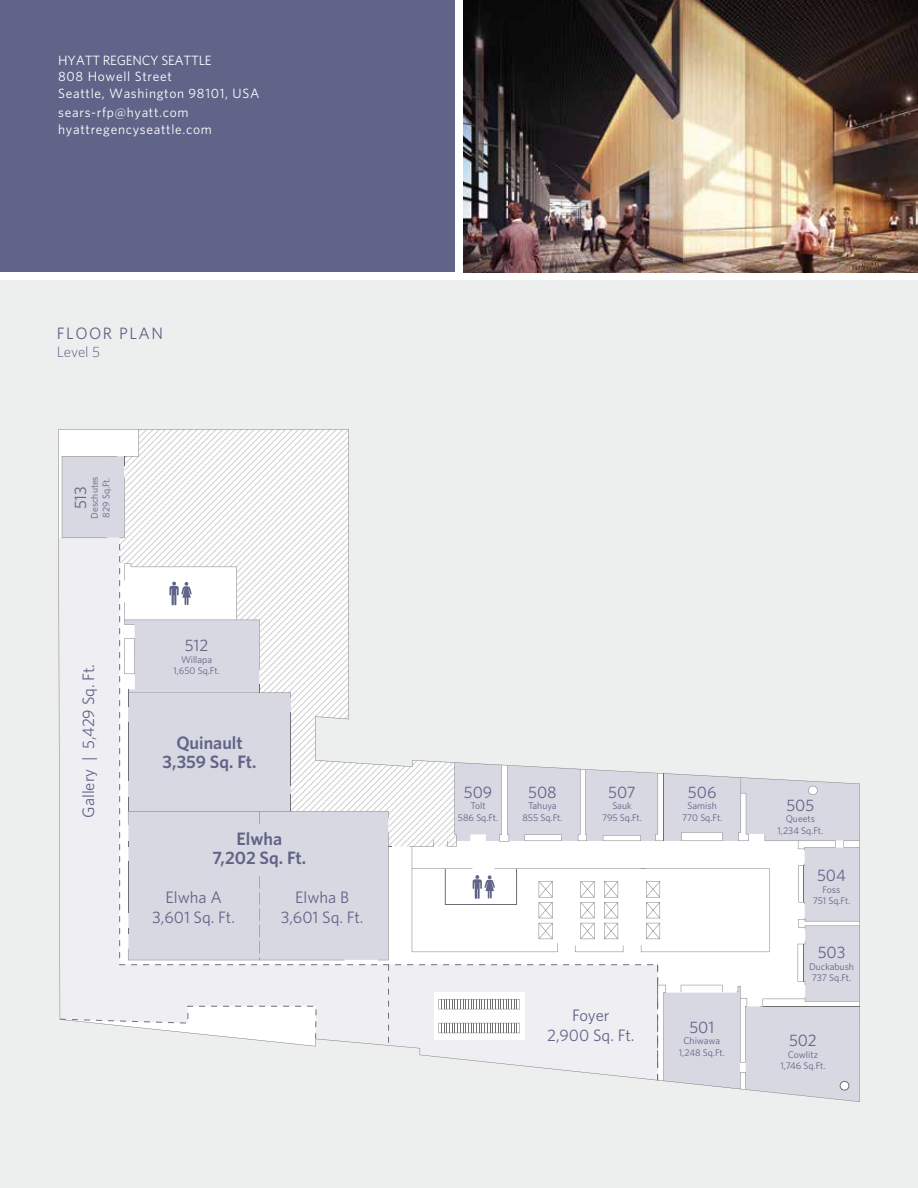
<style>
.page{position:relative;width:918px;height:1188px;background:#fff}
.page>*{position:absolute;margin:0;border:0;box-sizing:border-box;transform-origin:0 0}
.t1{font:600 18px/19.4px "Whitney";color:#606488;text-align:center}
.t2{font:16.65px/20px "Whitney";color:#606488;text-align:center}
.t3{font:16.5px "Whitney";letter-spacing:.09em;color:#606488}
.t4{font:300 15px "Whitney";color:#606488}
.t5{font:13.5px/16.5px "Whitney";letter-spacing:.05em;color:#fff}
.t6{font:9.75px/11.7px "Whitney";color:#606488;text-align:center}
</style>
<div class="page">
<div style="left:0;top:283px;width:918px;height:905px;background:#edeeee"></div>
<div style="left:0;top:0;width:455px;height:272px;background:#606488"></div>
<img style="left:463px;top:0;width:455px;height:272px">
<svg style="left:59px;top:429px;width:801px;height:672px"></svg>
<h3 class="t5" style="left:58px;top:52px;width:203px">HYATT REGENCY SEATTLE<br>808 Howell Street<br>Seattle, Washington 98101, USA</h3>
<h3 class="t5" style="left:58px;top:104px;width:155px">sears-rfp@hyatt.com hyattregencyseattle.com</h3>
<h3 class="t3" style="left:57px;top:324px;width:108px">FLOOR PLAN</h3>
<h3 class="t4" style="left:57px;top:343px;width:45px">Level 5</h3>
<h2 class="t2" style="left:70px;top:509px;width:25px;rotate:-90deg">513</h2>
<p class="t6" style="left:88px;top:519px;width:44px;text-align:left;rotate:-90deg">Deschutes<br>829 Sq.Ft.</p>
<h2 class="t2" style="left:78px;top:818px;width:155px;rotate:-90deg">Gallery | 5,429 Sq. Ft.</h2>
<h2 class="t2" style="left:185px;top:635px;width:25px">512</h2>
<p class="t6" style="left:173px;top:653px;width:48px">Willapa<br>1,650 Sq.Ft.</p>
<h1 class="t1" style="left:163px;top:733px;width:96px">Quinault<br>3,359 Sq. Ft.</h1>
<h1 class="t1" style="left:212px;top:828px;width:95px">Elwha<br>7,202 Sq. Ft.</h1>
<h2 class="t2" style="left:152px;top:887px;width:84px">Elwha A<br>3,601 Sq. Ft.</h2>
<h2 class="t2" style="left:281px;top:887px;width:84px">Elwha B<br>3,601 Sq. Ft.</h2>
<h2 class="t2" style="left:464px;top:782px;width:30px">509</h2>
<p class="t6" style="left:458px;top:800px;width:42px">Tolt<br>586 Sq.Ft.</p>
<h2 class="t2" style="left:528px;top:782px;width:30px">508</h2>
<p class="t6" style="left:522px;top:800px;width:42px">Tahuya<br>855 Sq.Ft.</p>
<h2 class="t2" style="left:688px;top:782px;width:30px">506</h2>
<p class="t6" style="left:682px;top:800px;width:42px">Samish<br>770 Sq.Ft.</p>
<h2 class="t2" style="left:608px;top:782px;width:29px">507</h2>
<p class="t6" style="left:602px;top:800px;width:41px">Sauk<br>795 Sq.Ft.</p>
<h2 class="t2" style="left:786px;top:794px;width:29px">505</h2>
<p class="t6" style="left:777px;top:813px;width:47px">Queets<br>1,234 Sq.Ft.</p>
<h2 class="t2" style="left:817px;top:865px;width:30px">504</h2>
<p class="t6" style="left:813px;top:883px;width:39px">Foss<br>751 Sq.Ft.</p>
<h2 class="t2" style="left:818px;top:942px;width:29px">503</h2>
<p class="t6" style="left:809px;top:960px;width:47px;text-align:left">Duckabush<br>737 Sq.Ft.</p>
<h2 class="t2" style="left:547px;top:1005px;width:89px">Foyer<br>2,900 Sq. Ft.</h2>
<h2 class="t2" style="left:689px;top:1017px;width:26px">501</h2>
<p class="t6" style="left:679px;top:1035px;width:48px">Chiwawa<br>1,248 Sq.Ft.</p>
<h2 class="t2" style="left:789px;top:1030px;width:29px">502</h2>
<p class="t6" style="left:780px;top:1048px;width:47px">Cowlitz<br>1,746 Sq.Ft.</p>
</div>
